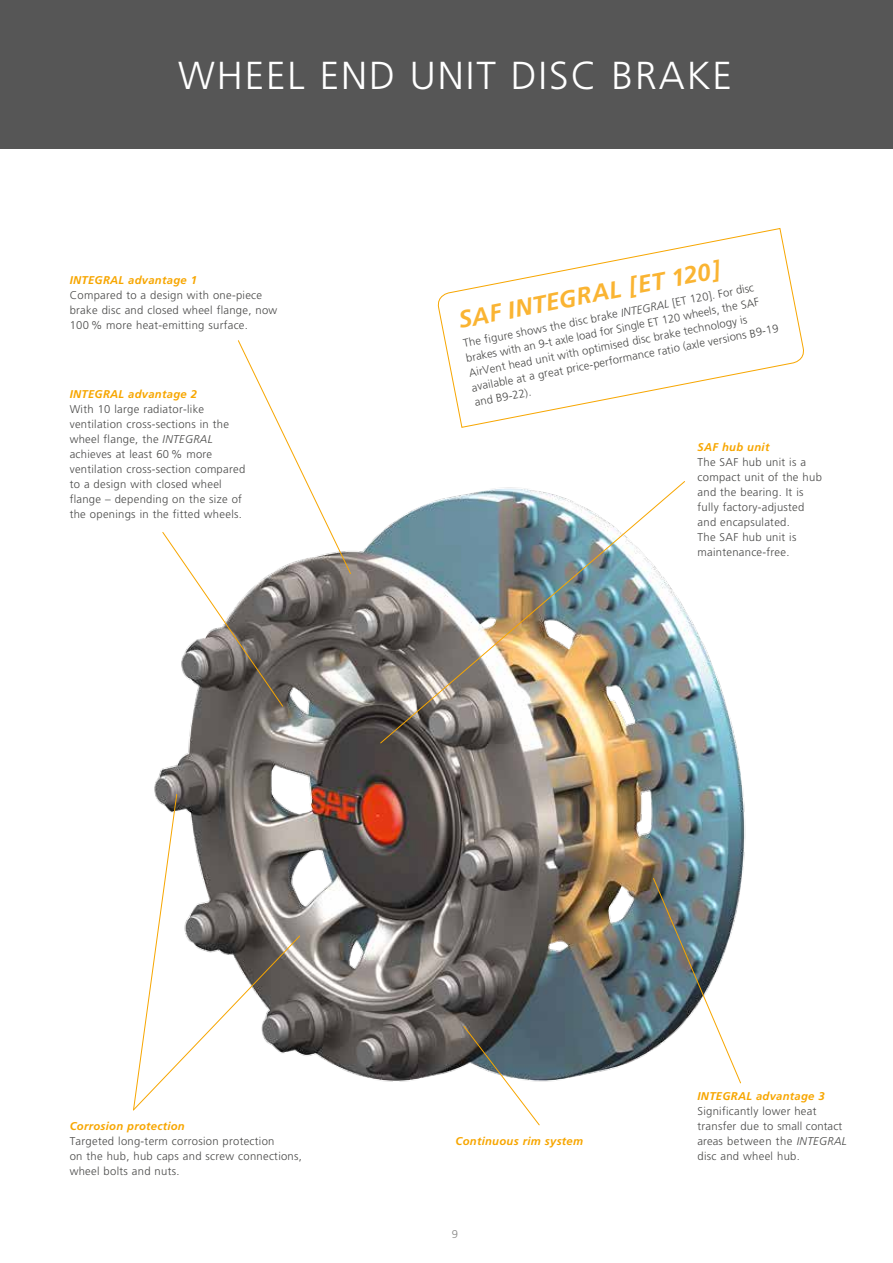
<style>
.page{position:relative;width:893px;height:1263px;background:#fff}
.page>*{position:absolute;margin:0;border:0;box-sizing:border-box;transform-origin:0 0}
.t1{font:300 39px "Frutiger";letter-spacing:.05em;color:#fff}
.t2{font:italic 700 24px "Frutiger";color:#fab432}
.t3{font:300 11.25px/15px "Frutiger";letter-spacing:.025em;color:#494948}
.t4{font:italic 700 11.25px "Frutiger";letter-spacing:.025em;color:#f7a600}
.t5{font:300 11.25px "Frutiger";color:#878786}
.s1{font-style:italic}
</style>
<div class="page">
<img style="left:154px;top:534px;width:592px;height:548px">
<div style="left:0;top:0;width:893px;height:149px;background:#565656"></div>
<svg style="left:652px;top:877px;width:89px;height:207px"></svg>
<svg style="left:133px;top:793px;width:168px;height:318px"></svg>
<svg style="left:162px;top:340px;width:190px;height:367px"></svg>
<svg style="left:463px;top:1025px;width:77px;height:101px"></svg>
<img style="left:380px;top:481px;width:306px;height:263px">
<svg style="left:437px;top:228px;width:367px;height:200px"></svg>
<h1 class="t1" style="left:178px;top:54px;width:555px">WHEEL END UNIT DISC BRAKE</h1>
<p class="t4" style="left:70px;top:273px;width:129px">INTEGRAL advantage 1</p>
<p class="t3" style="left:70px;top:287px;width:209px">Compared to a design with one-piece brake disc and closed wheel flange, now<br>100 % more heat-emitting surface.</p>
<p class="t4" style="left:70px;top:388px;width:129px">INTEGRAL advantage 2</p>
<p class="t3" style="left:70px;top:402px;width:177px">With 10 large radiator-like ventilation cross-sections in the wheel flange, the <span class="s1">INTEGRAL </span>achieves at least 60 % more ventilation cross-section compared to a design with closed wheel flange – depending on the size of the openings in the fitted wheels.</p>
<h2 class="t2" style="left:456px;top:306px;width:268px;rotate:-11deg">SAF INTEGRAL [ET 120]</h2>
<p class="t3" style="left:462px;top:336px;width:314px;rotate:-11deg">The figure shows the disc brake <span class="s1">INTEGRAL</span> [ET 120]. For disc brakes with an 9-t axle load for Single ET 120 wheels, the SAF AirVent head unit with optimised disc brake technology is available at a great price-performance ratio (axle versions B9-19 and B9-22).</p>
<p class="t4" style="left:698px;top:440px;width:73px">SAF hub unit</p>
<p class="t3" style="left:698px;top:455px;width:126px">The SAF hub unit is a compact unit of the hub and the bearing. It is fully factory-adjusted and encapsulated.<br>The SAF hub unit is maintenance-free.</p>
<p class="t4" style="left:70px;top:1119px;width:117px">Corrosion protection</p>
<p class="t3" style="left:70px;top:1134px;width:234px">Targeted long-term corrosion protection<br>on the hub, hub caps and screw connections, wheel bolts and nuts.</p>
<p class="t4" style="left:456px;top:1134px;width:129px">Continuous rim system</p>
<p class="t5" style="left:452px;top:1227px;width:8px">9</p>
<p class="t4" style="left:698px;top:1089px;width:129px">INTEGRAL advantage 3</p>
<p class="t3" style="left:698px;top:1104px;width:151px">Significantly lower heat transfer due to small contact areas between the <span class="s1">INTEGRAL </span>disc and wheel hub.</p>
</div>
